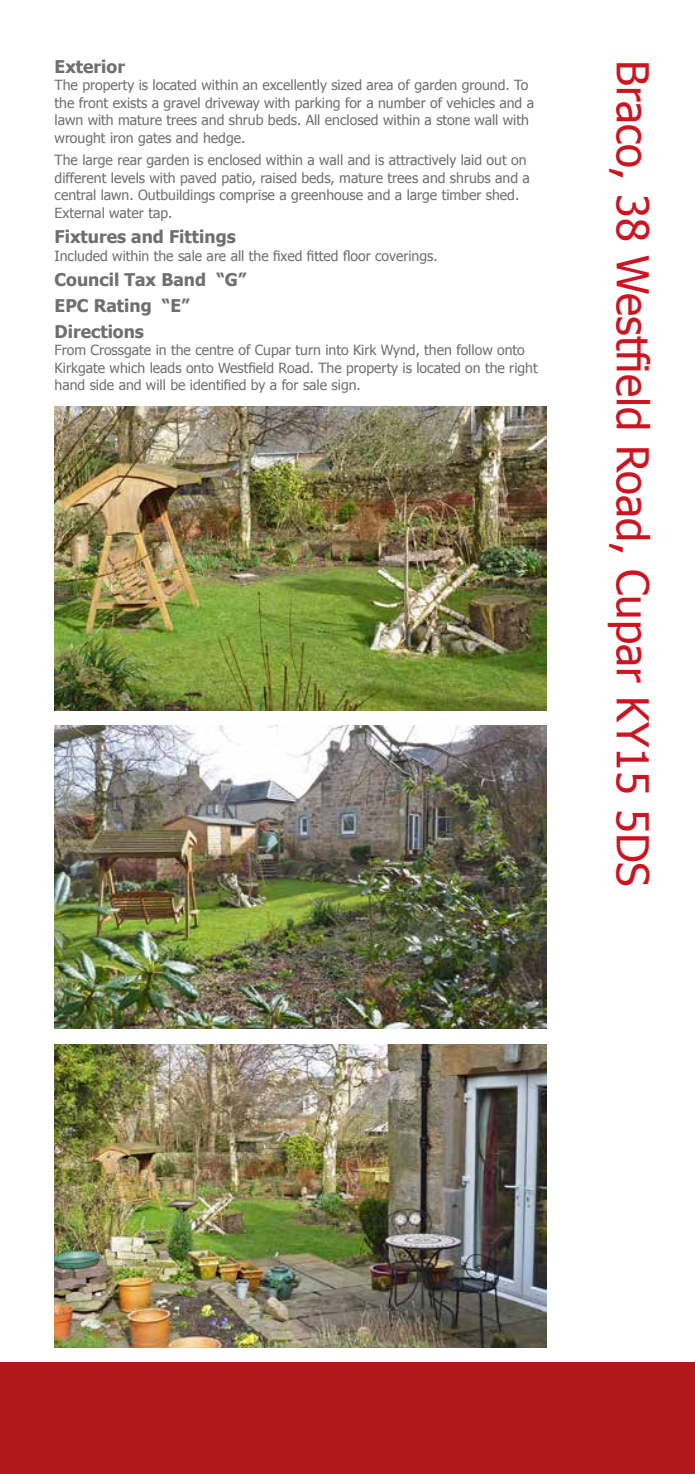
<style>
.page{position:relative;width:695px;height:1474px;background:#fff}
.page>*{position:absolute;margin:0;border:0;box-sizing:border-box;transform-origin:0 0}
.t1{font:43.75px "Tahoma";color:#cd1421}
.t2{font:700 17.5px/25.6px "Tahoma";color:#706f6f}
.t3{font:14px/17.5px "Tahoma";color:#706f6f}
</style>
<div class="page">
<div style="left:0;top:1362px;width:694px;height:111px;background:#b11817"></div>
<img style="left:55px;top:1044px;width:491px;height:303px">
<img style="left:55px;top:725px;width:491px;height:303px">
<img style="left:55px;top:407px;width:491px;height:303px">
<p class="t2" style="left:55px;top:53px;width:72px">Exterior</p>
<p class="t3" style="left:55px;top:76px;width:481px">The property is located within an excellently sized area of garden ground. To the front exists a gravel driveway with parking for a number of vehicles and a lawn with mature trees and shrub beds. All enclosed within a stone wall with wrought iron gates and hedge.</p>
<p class="t3" style="left:55px;top:151px;width:476px">The large rear garden is enclosed within a wall and is attractively laid out on different levels with paved patio, raised beds, mature trees and shrubs and a central lawn. Outbuildings comprise a greenhouse and a large timber shed.<br>External water tap.</p>
<p class="t2" style="left:55px;top:223px;width:182px">Fixtures and Fittings</p>
<p class="t3" style="left:55px;top:246px;width:384px">Included within the sale are all the fixed fitted floor coverings.</p>
<p class="t2" style="left:55px;top:266px;width:193px">Council Tax Band “G”<br>EPC Rating “E”<br>Directions</p>
<p class="t3" style="left:55px;top:340px;width:484px">From Crossgate in the centre of Cupar turn into Kirk Wynd, then follow onto<br>Kirkgate which leads onto Westfield Road. The property is located on the right hand side and will be identified by a for sale sign.</p>
<h1 class="t1" style="left:662px;top:60px;width:828px;rotate:90deg">Braco, 38 Westfield Road, Cupar KY15 5DS</h1>
</div>
